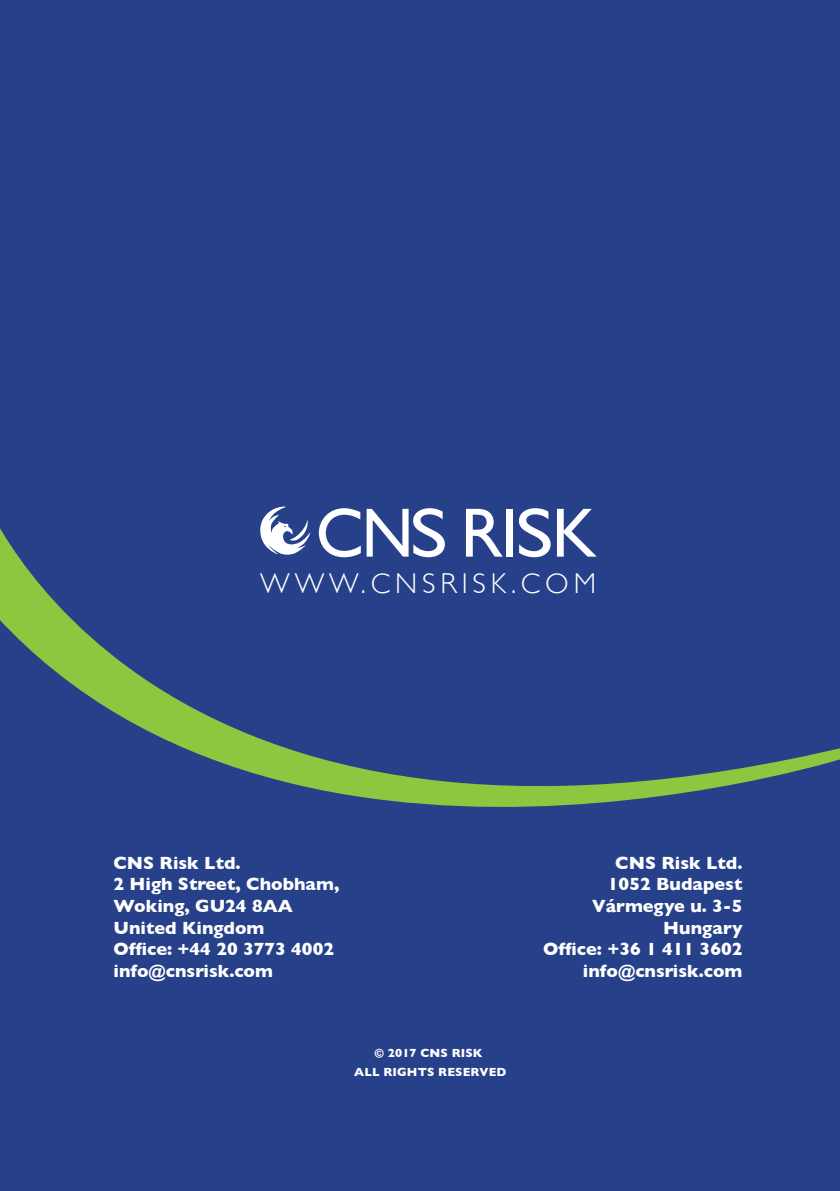
<style>
.page{position:relative;width:840px;height:1191px;background:#fff}
.page>*{position:absolute;margin:0;border:0;box-sizing:border-box;transform-origin:0 0}
.t1{font:300 28.6px "Gill Sans";color:#fff}
.t2{font:700 18px/21.6px "Gill Sans";color:#fff;text-align:right}
.t3{font:700 12px "Gill Sans";letter-spacing:.01em;color:#fff}
</style>
<div class="page">
<div style="left:0;top:0;width:839px;height:1191px;background:#26418a"></div>
<svg style="left:0;top:508px;width:839px;height:299px"></svg>
<svg style="left:318px;top:508px;width:42px;height:49px"></svg>
<svg style="left:366px;top:508px;width:78px;height:49px"></svg>
<svg style="left:465px;top:509px;width:37px;height:47px"></svg>
<div style="left:505px;top:509px;width:7px;height:47px;background:#fff"></div>
<svg style="left:518px;top:508px;width:32px;height:49px"></svg>
<svg style="left:556px;top:509px;width:40px;height:47px"></svg>
<svg style="left:260px;top:506px;width:50px;height:49px"></svg>
<h1 class="t1" style="left:260px;top:561px;width:34px">WWW</h1>
<h1 class="t1" style="left:360px;top:561px;width:78px">.CNSRIS</h1>
<h1 class="t1" style="left:490px;top:561px;width:79px">K.COM</h1>
<p class="t2" style="left:113px;top:851px;width:227px;text-align:left;text-indent:46px">Risk Ltd.<br>2 High Street, Chobham,<br>Woking, GU24 8AA<br>United Kingdom<br>Office: +44 20 3773 4002 info@cnsrisk.com</p>
<p class="t2" style="left:113px;top:851px;width:14px">CNS</p>
<p class="t3" style="left:374px;top:1043px;width:110px">© 2017 CNS RISK</p>
<p class="t3" style="left:354px;top:1062px;width:10px">ALL</p>
<p class="t3" style="left:383px;top:1062px;width:72px">RIGHTS RESE</p>
<p class="t3" style="left:470px;top:1062px;width:37px">RVE D</p>
<p class="t2" style="left:543px;top:851px;width:201px">Risk Ltd.<br>1052 Budapest<br>Vármegye u. 3-5<br>Hungary<br>Office: +36 1 411 3602 info@cnsrisk.com</p>
<p class="t2" style="left:615px;top:851px;width:14px">CNS</p>
</div>
